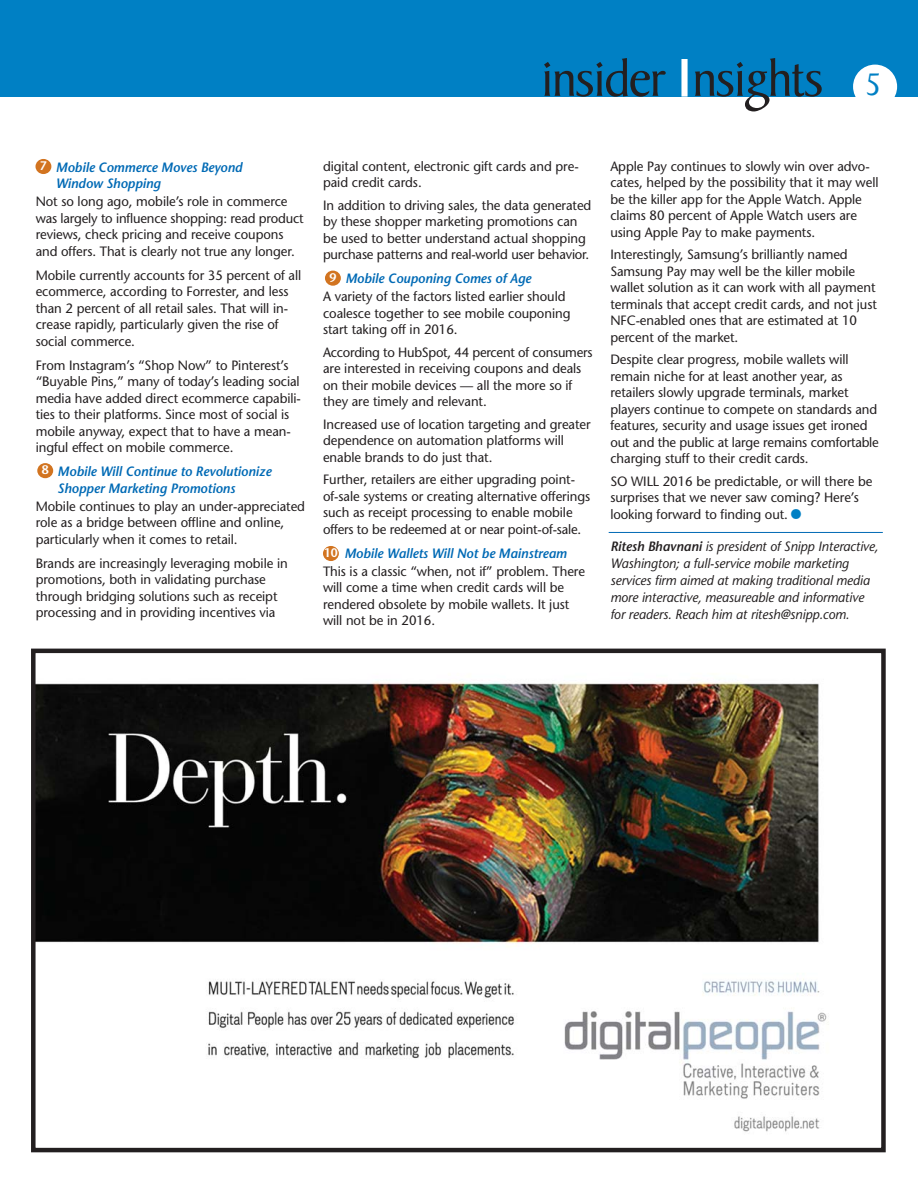
<style>
.page{position:relative;width:918px;height:1190px;background:#fff}
.page>*{position:absolute;margin:0;border:0;box-sizing:border-box;transform-origin:0 0}
.t1{font:54px "Baker Signet";letter-spacing:-.035em;color:#231f20}
.t2{font:13.5px/16.5px "Stone Sans";letter-spacing:-.005em;color:#231f20}
.t3{font:italic 13.5px/17px "Stone Sans";letter-spacing:-.005em;color:#231f20}
.t4{font:italic 600 13.5px/16.5px "Stone Sans";letter-spacing:-.005em;color:#006ab5}
.t5{font:600 12.45px "Stone Sans";color:#fff}
.s1{font-family:"SIL Hei Med Jian";color:#fff}
.s2{font-size:33.15px;color:#0080c4}
.s3{font-weight:600;font-size:28.5px;color:#0080c4}
.s4{font-weight:600}
</style>
<div class="page">
<div style="left:0;top:0;width:917px;height:97px;background:#0080c4"></div>
<div style="left:852px;top:65px;width:44px;height:44px;background:#fff;border-radius:50%"></div>
<hr style="left:608px;top:532px;width:274px;height:1px;background:#006ab5">
<img style="left:36px;top:653px;width:844px;height:479px">
<div style="left:31px;top:648px;width:854px;height:504px;border:4px solid #231f20"></div>
<div style="left:35px;top:159px;width:16px;height:15px;background:#d27420;border-radius:50%"></div>
<div style="left:37px;top:463px;width:16px;height:15px;background:#d27420;border-radius:50%"></div>
<div style="left:325px;top:270px;width:16px;height:16px;background:#d27420;border-radius:50%"></div>
<div style="left:323px;top:546px;width:16px;height:15px;background:#d27420;border-radius:50%"></div>
<h1 class="t1" style="left:540px;top:58px;width:341px">insider <span class="s1">I</span>nsights <span class="s2">5</span></h1>
<p class="t5" style="left:40px;top:161px;width:8px">7</p>
<p class="t4" style="left:56px;top:160px;width:188px">Mobile Commerce Moves Beyond<br>Window Shopping</p>
<p class="t2" style="left:36px;top:194px;width:269px">Not so long ago, mobile’s role in commerce was largely to influence shopping: read product reviews, check pricing and receive coupons and offers. That is clearly not true any longer.</p>
<p class="t2" style="left:36px;top:268px;width:267px">Mobile currently accounts for 35 percent of all ecommerce, according to Forrester, and less than 2 percent of all retail sales. That will in&shy;crease rapidly, particularly given the rise of social commerce.</p>
<p class="t2" style="left:36px;top:358px;width:267px">From Instagram’s “Shop Now” to Pinterest’s “Buyable Pins,” many of today’s leading social media have added direct ecommerce capabili&shy;ties to their platforms. Since most of social is mobile anyway, expect that to have a mean&shy;ingful effect on mobile commerce.</p>
<p class="t4" style="left:58px;top:464px;width:215px">Mobile Will Continue to Revolutionize<br>Shopper Marketing Promotions</p>
<p class="t2" style="left:36px;top:499px;width:271px">Mobile continues to play an under-appreciated role as a bridge between offline and online, particularly when it comes to retail.</p>
<p class="t2" style="left:36px;top:556px;width:253px">Brands are increasingly leveraging mobile in promotions, both in validating purchase through bridging solutions such as receipt processing and in providing incentives via</p>
<p class="t5" style="left:42px;top:465px;width:8px">8</p>
<p class="t2" style="left:323px;top:159px;width:257px">digital content, electronic gift cards and pre&shy;paid credit cards.</p>
<p class="t2" style="left:323px;top:198px;width:270px">In addition to driving sales, the data generated by these shopper marketing promotions can be used to better understand actual shopping purchase patterns and real-world user behavior.</p>
<p class="t4" style="left:345px;top:271px;width:187px">Mobile Couponing Comes of Age</p>
<p class="t2" style="left:323px;top:289px;width:249px">A variety of the factors listed earlier should coalesce together to see mobile couponing start taking off in 2016.</p>
<p class="t2" style="left:323px;top:345px;width:271px">According to HubSpot, 44 percent of consumers are interested in receiving coupons and deals on their mobile devices — all the more so if they are timely and relevant.</p>
<p class="t2" style="left:323px;top:417px;width:269px">Increased use of location targeting and greater dependence on automation platforms will enable brands to do just that.</p>
<p class="t2" style="left:323px;top:472px;width:268px">Further, retailers are either upgrading point&shy;of-sale systems or creating alternative offerings such as receipt processing to enable mobile offers to be redeemed at or near point-of-sale.</p>
<p class="t4" style="left:344px;top:546px;width:224px">Mobile Wallets Will Not be Mainstream</p>
<p class="t2" style="left:323px;top:564px;width:263px">This is a classic “when, not if” problem. There will come a time when credit cards will be rendered obsolete by mobile wallets. It just will not be in 2016.</p>
<p class="t5" style="left:329px;top:273px;width:8px">9</p>
<p class="t5" style="left:324px;top:548px;width:15px">10</p>
<p class="t2" style="left:610px;top:159px;width:269px">Apple Pay continues to slowly win over advo&shy;cates, helped by the possibility that it may well be the killer app for the Apple Watch. Apple claims 80 percent of Apple Watch users are using Apple Pay to make payments.</p>
<p class="t2" style="left:610px;top:247px;width:268px">Interestingly, Samsung’s brilliantly named Samsung Pay may well be the killer mobile wallet solution as it can work with all payment terminals that accept credit cards, and not just NFC-enabled ones that are estimated at 10 percent of the market.</p>
<p class="t2" style="left:610px;top:352px;width:270px">Despite clear progress, mobile wallets will remain niche for at least another year, as retailers slowly upgrade terminals, market players continue to compete on standards and features, security and usage issues get ironed out and the public at large remains comfortable charging stuff to their credit cards.</p>
<p class="t2" style="left:610px;top:474px;width:263px">SO WILL 2016 be predictable, or will there be surprises that we never saw coming? Here’s looking forward to finding out.<span class="s3">•</span></p>
<p class="t3" style="left:610px;top:539px;width:269px"><span class="s4">Ritesh Bhavnani</span> is president of Snipp Interactive, Washington; a full-service mobile marketing services firm aimed at making traditional media more interactive, measureable and informative for readers. Reach him at ritesh@snipp.com.</p>
</div>
